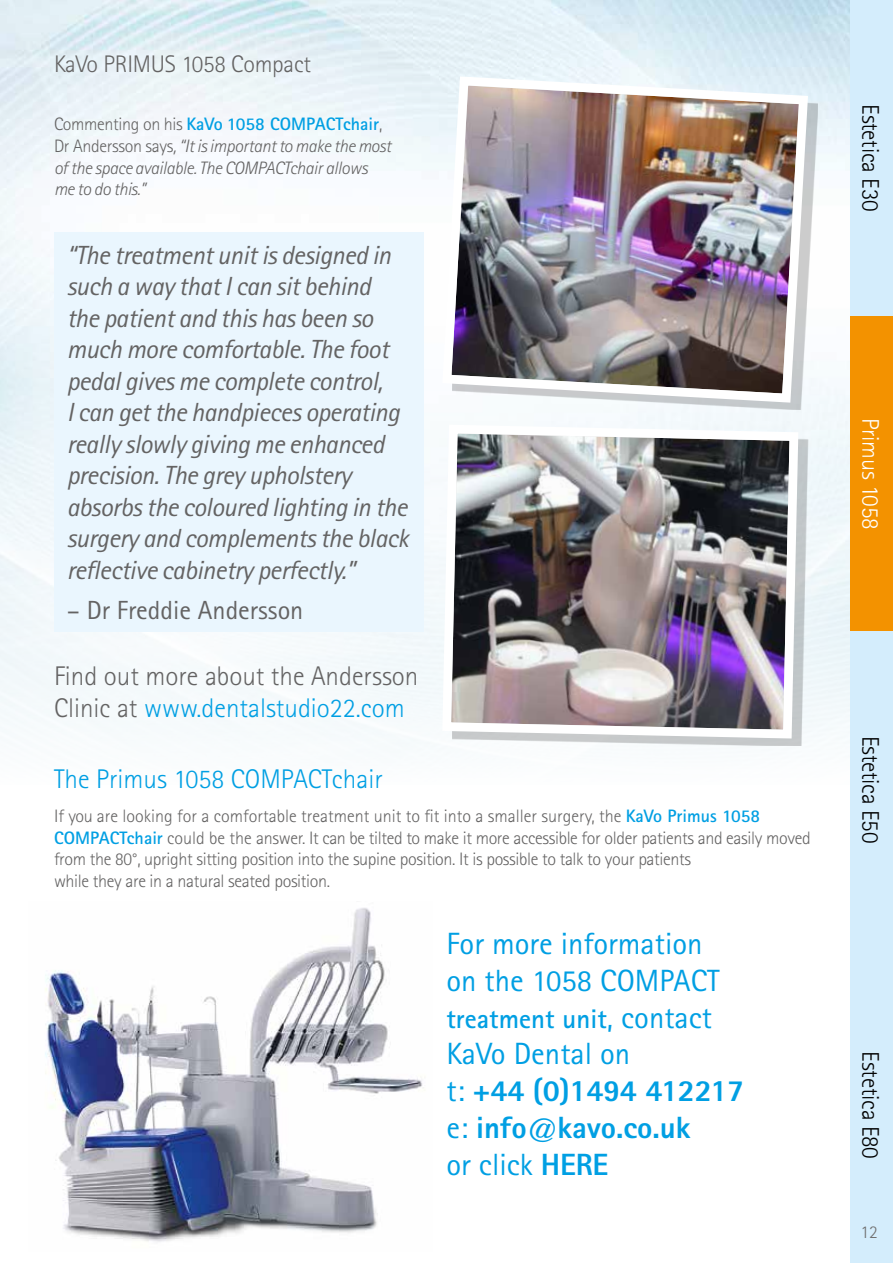
<style>
.page{position:relative;width:893px;height:1263px;background:#fff}
.page>*{position:absolute;margin:0;border:0;box-sizing:border-box;transform-origin:0 0}
.t1{font:800 30.75px/36.9px "Rotis Sans Serif";letter-spacing:-.01em;color:#009fe3}
.t2{font:30.75px/36.9px "Rotis Sans Serif";color:#009fe3}
.t3{font:300 27px/32.4px "Rotis Sans Serif";color:#646363}
.t4{font:300 27px "Rotis Sans Serif";color:#009fe3}
.t5{font:700 26.85px "Rotis Sans Serif";color:#009fe3}
.t6{font:italic 26.25px/31.5px "Rotis Sans Serif";letter-spacing:-.02em;color:#646363}
.t7{font:26.25px "Rotis Sans Serif";color:#646363}
.t8{font:300 24px "Rotis Sans Serif";letter-spacing:-.01em;color:#000}
.t9{font:300 24px "Rotis Sans Serif";letter-spacing:-.01em;color:#646363}
.t10{font:300 24px "Rotis Sans Serif";letter-spacing:-.01em;color:#fff}
.t11{font:300 18px/21.6px "Rotis Sans Serif";letter-spacing:-.02em;color:#646363}
.t12{font:italic 300 18px/21.6px "Rotis Sans Serif";letter-spacing:-.02em;color:#646363}
.t13{font:300 18px "Rotis Sans Serif";color:#706f6f}
.s1{font-style:normal}
.s2{font-weight:700;font-style:normal;color:#009fe3}
.s3{color:#009fe3}
.s4{font-weight:700;color:#009fe3}
.s5{font-weight:400;font-size:30.75px}
.s6{font-weight:400}
</style>
<div class="page">
<img style="left:45px;top:908px;width:379px;height:334px">
<div style="left:850px;top:0;width:43px;height:316px;background:#d4edfc"></div>
<div style="left:850px;top:316px;width:43px;height:315px;background:#f39200"></div>
<div style="left:850px;top:631px;width:43px;height:316px;background:#d4edfc"></div>
<div style="left:850px;top:947px;width:43px;height:316px;background:#d4edfc"></div>
<div style="left:452px;top:84px;width:366px;height:326px;background:#000;opacity:.2"></div>
<img style="left:438px;top:72px;width:375px;height:335px">
<div style="left:452px;top:432px;width:356px;height:314px;background:#000;opacity:.2"></div>
<img style="left:438px;top:420px;width:365px;height:323px">
<div style="left:54px;top:232px;width:370px;height:399px;background:#eaf6fe"></div>
<p class="t9" style="left:54px;top:50px;width:259px">KaVo PRIMUS 1058 Compact</p>
<p class="t12" style="left:54px;top:114px;width:339px"><span class="s1">Commenting on his</span> <span class="s2">KaVo 1058 COMPACTchair</span><span class="s1">, Dr Andersson says</span>, “It is important to make the most of the space available. The COMPACTchair allows me to do this.”</p>
<p class="t8" style="left:884px;top:104px;width:109px;rotate:90deg">Estetica E30</p>
<p class="t6" style="left:67px;top:239px;width:343px">“The treatment unit is designed in such a way that I can sit behind the patient and this has been so much more comfortable. The foot pedal gives me complete control,<br>I can get the handpieces operating really slowly giving me enhanced precision. The grey upholstery absorbs the coloured lighting in the surgery and complements the black reflective cabinetry perfectly.”</p>
<p class="t7" style="left:67px;top:594px;width:238px">– Dr Freddie Andersson</p>
<p class="t3" style="left:54px;top:660px;width:366px">Find out more about the Andersson<br>Clinic at <span class="s3">www.dentalstudio22.com</span></p>
<p class="t4" style="left:54px;top:763px;width:330px">The Primus 1058 COMPACTchair</p>
<p class="t11" style="left:54px;top:805px;width:758px">If you are looking for a comfortable treatment unit to fit into a smaller surgery, the <span class="s4">KaVo Primus 1058<br>COMPACTchair</span> could be the answer. It can be tilted to make it more accessible for older patients and easily moved from the 80°, upright sitting position into the supine position. It is possible to talk to your patients<br>while they are in a natural seated position.</p>
<p class="t2" style="left:446px;top:925px;width:275px">For more information on the 1058 COMPACT</p>
<p class="t5" style="left:446px;top:1001px;width:267px">treatment unit<span class="s5">, contact</span></p>
<p class="t1" style="left:446px;top:1035px;width:299px"><span class="s6">KaVo Dental on<br>t:</span> +44 (0)1494 412217 <span class="s6">e:</span> info@kavo.co.uk<br><span class="s6">or click</span> HERE</p>
<p class="t10" style="left:884px;top:418px;width:113px;rotate:90deg">Primus 1058</p>
<p class="t8" style="left:884px;top:736px;width:109px;rotate:90deg">Estetica E50</p>
<p class="t8" style="left:884px;top:1051px;width:109px;rotate:90deg">Estetica E80</p>
<p class="t13" style="left:861px;top:1221px;width:19px">12</p>
</div>
